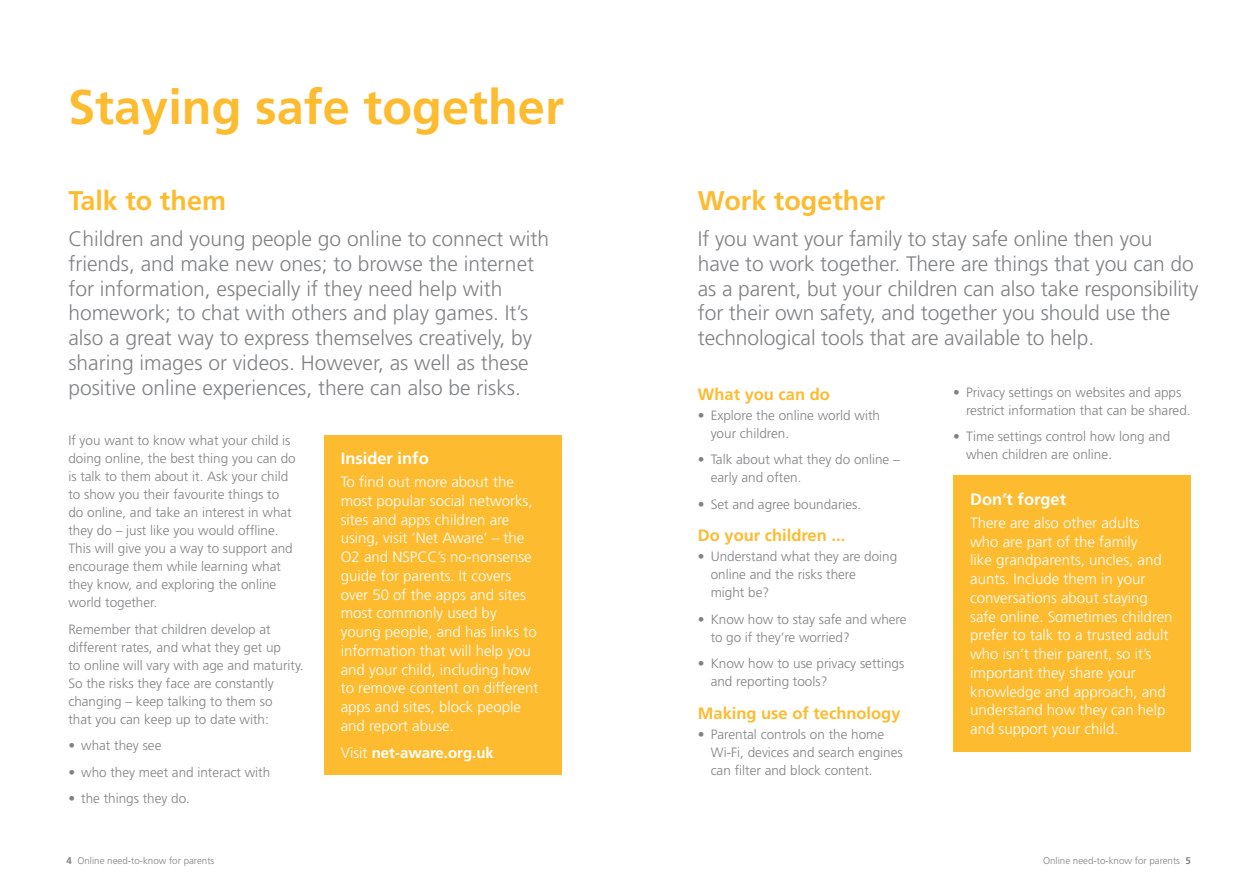
<style>
.page{position:relative;width:1259px;height:893px;background:#fff}
.page>*{position:absolute;margin:0;border:0;box-sizing:border-box;transform-origin:0 0}
.t1{font:700 48.75px "Frutiger";color:#fdbb30}
.t2{font:700 27px "Frutiger";color:#fdbb30}
.t3{font:300 21px/24.8px "Frutiger";color:#808285}
.t4{font:700 16.5px "Frutiger";color:#fdbb30}
.t5{font:700 16.5px "Frutiger";color:#fff}
.t6{font:300 15px/18.8px "Frutiger";color:#fff}
.t7{font:700 15px "Frutiger";color:#fff}
.t8{font:300 13.5px/18px "Frutiger";color:#808285}
.t9{font:300 9.75px "Frutiger";color:#808285}
.s1{font-size:15px}
.s2{font-weight:300}
.s3{font-weight:700}
</style>
<div class="page">
<div style="left:324px;top:435px;width:237px;height:340px;background:#fdbb30"></div>
<div style="left:953px;top:475px;width:238px;height:276px;background:#fdbb30"></div>
<h1 class="t1" style="left:68px;top:78px;width:497px">Staying safe together</h1>
<h2 class="t2" style="left:68px;top:185px;width:159px">Talk to them</h2>
<h2 class="t2" style="left:698px;top:185px;width:189px">Work together</h2>
<p class="t3" style="left:68px;top:227px;width:482px">Children and young people go online to connect with friends, and make new ones; to browse the internet for information, especially if they need help with homework; to chat with others and play games. It’s also a great way to express themselves creatively, by sharing images or videos. However, as well as these positive online experiences, there can also be risks.</p>
<p class="t3" style="left:698px;top:227px;width:502px">If you want your family to stay safe online then you have to work together. There are things that you can do as a parent, but your children can also take responsibility for their own safety, and together you should use the technological tools that are available to help.</p>
<p class="t8" style="left:966px;top:383px;width:226px;text-indent:-13px">• Privacy settings on websites and apps restrict information that can be shared.</p>
<p class="t8" style="left:966px;top:428px;width:206px;text-indent:-13px">• Time settings control how long and when children are online<span class="s1">.</span></p>
<p class="t5" style="left:970px;top:489px;width:97px">Don’t forget</p>
<p class="t6" style="left:970px;top:513px;width:204px">There are also other adults<br>who are part of the family<br>like grandparents, uncles, and aunts. Include them in your conversations about staying safe online. Sometimes children prefer to talk to a trusted adult who isn’t their parent, so it’s important they share your knowledge and approach, and understand how they can help and support your child.</p>
<p class="t4" style="left:698px;top:384px;width:134px">What you can do</p>
<p class="t8" style="left:710px;top:406px;width:171px;text-indent:-13px">• Explore the online world with your children.</p>
<p class="t8" style="left:710px;top:451px;width:191px;text-indent:-13px">• Talk about what they do online – early and often.</p>
<p class="t8" style="left:698px;top:495px;width:165px">• Set and agree boundaries.</p>
<p class="t4" style="left:698px;top:526px;width:149px">Do your children ...</p>
<p class="t8" style="left:710px;top:548px;width:188px;text-indent:-13px">• Understand what they are doing online and the risks there<br>might be?</p>
<p class="t8" style="left:710px;top:610px;width:197px;text-indent:-13px">• Know how to stay safe and where to go if they’re worried?</p>
<p class="t8" style="left:710px;top:655px;width:195px;text-indent:-13px">• Know how to use privacy settings and reporting tools?</p>
<p class="t4" style="left:698px;top:704px;width:204px">Making use of technology</p>
<p class="t8" style="left:710px;top:725px;width:194px;text-indent:-13px">• Parental controls on the home<br>Wi-Fi, devices and search engines can filter and block content.</p>
<p class="t8" style="left:68px;top:432px;width:229px">If you want to know what your child is doing online, the best thing you can do is talk to them about it. Ask your child to show you their favourite things to do online, and take an interest in what they do – just like you would offline.<br>This will give you a way to support and encourage them while learning what they know, and exploring the online world together.</p>
<p class="t8" style="left:68px;top:620px;width:237px">Remember that children develop at different rates, and what they get up<br>to online will vary with age and maturity.<br>So the risks they face are constantly changing – keep talking to them so<br>that you can keep up to date with:</p>
<p class="t8" style="left:68px;top:737px;width:95px">• what they see</p>
<p class="t8" style="left:68px;top:763px;width:203px">• who they meet and interact with</p>
<p class="t8" style="left:68px;top:790px;width:123px">• the things they do.</p>
<p class="t5" style="left:341px;top:449px;width:90px">Insider info</p>
<p class="t6" style="left:341px;top:472px;width:199px">To find out more about the most popular social networks, sites and apps children are using, visit ‘Net Aware’ – the<br>O2 and NSPCC’s no-nonsense guide for parents. It covers over 50 of the apps and sites most commonly used by young people, and has links to information that will help you and your child, including how to remove content on different apps and sites, block people and report abuse.</p>
<p class="t7" style="left:341px;top:744px;width:155px"><span class="s2">Visit</span> net-aware.org.uk</p>
<p class="t9" style="left:67px;top:856px;width:149px"><span class="s3">4</span> Online need-to-know for parents</p>
<p class="t9" style="left:1043px;top:856px;width:149px">Online need-to-know for parents <span class="s3">5</span></p>
</div>
